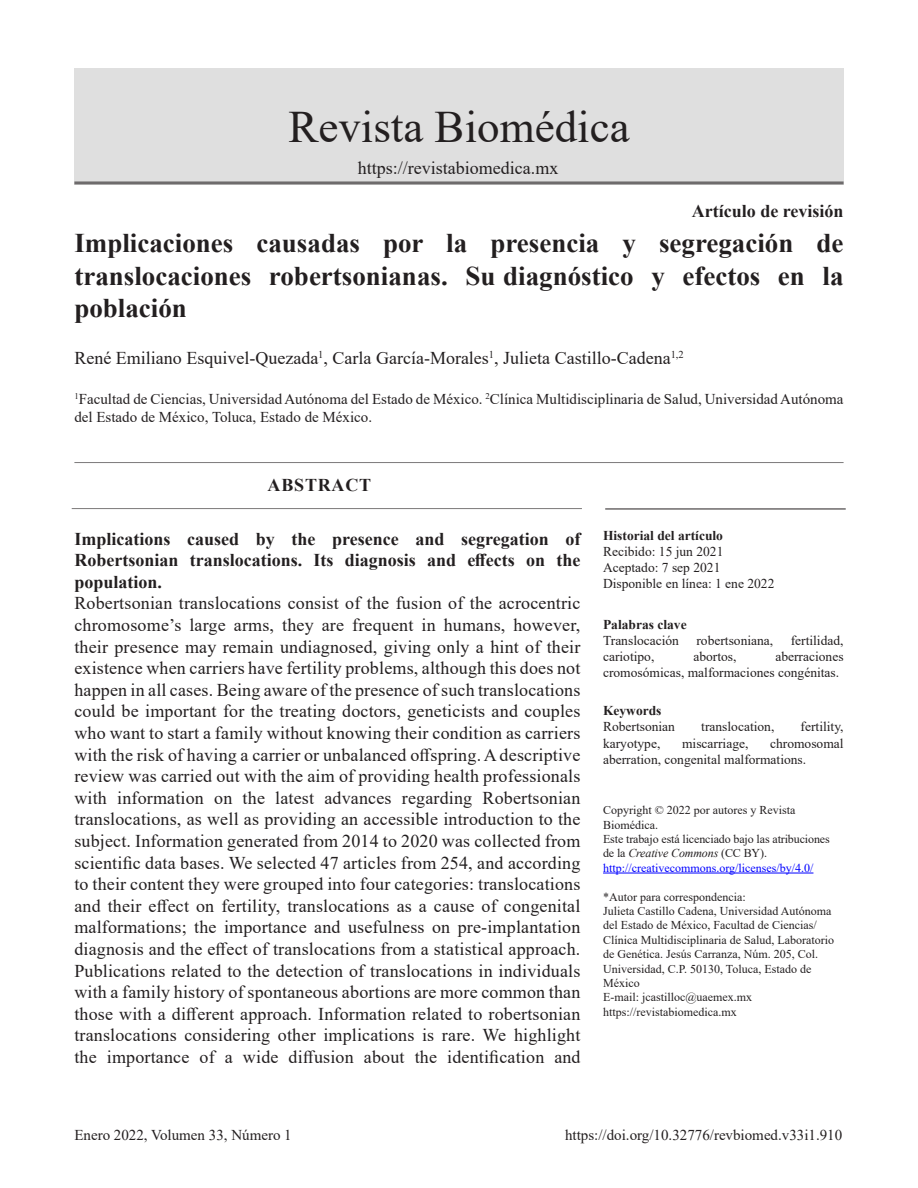
<style>
.page{position:relative;width:918px;height:1188px;background:#fff}
.page>*{position:absolute;margin:0;border:0;box-sizing:border-box;transform-origin:0 0}
.t1{font:45px "Times New Roman";color:#231f20}
.rb-pag1-Titulo1{font:700 27px/32.4px "Times New Roman";color:#231f20;text-align:justify}
.rb-pag1-autores{font:18px/21.6px "Times New Roman";color:#231f20;text-align:justify}
.rb-titulo3{font:700 18px/21.6px "Times New Roman";color:#231f20;text-align:justify}
.rb-pag1--titulo-abst{font:700 18px "Times New Roman";letter-spacing:.045em;color:#231f20}
.rb-pag1-institucione{font:15px/18px "Times New Roman";color:#231f20}
.rb-pie-primerapagina{font:15px "Times New Roman";color:#231f20}
.rb-pag1-palabrasclav{font:13.5px/16.2px "Times New Roman";color:#231f20}
.rb-pag1-palabrasclav-2{font:700 13.5px "Times New Roman";color:#231f20}
.rb-pag1-historial-ti{font:700 13.5px "Times New Roman";color:#231f20}
.rb-historial-cuerpo{font:13.5px "Times New Roman";color:#231f20}
.rb-pag1-autor-corres{font:12px/14.4px "Times New Roman";color:#231f20}
.rb-pag1-licencia{font:12px/14.4px "Times New Roman";letter-spacing:-.01em;color:#231f20}
.rb-pag1-licencia-2{font:12px "Times New Roman";color:#00f}
.s1{font-style:italic}
</style>
<div class="page">
<div style="left:74px;top:68px;width:770px;height:116px;background:#dfdfdf"></div>
<hr style="left:74px;top:181px;width:770px;height:3px;background:#231f20">
<hr style="left:74px;top:462px;width:770px;height:1px;background:#231f20">
<hr style="left:72px;top:508px;width:510px;height:1px;background:#231f20">
<hr style="left:605px;top:509px;width:241px;height:1px;background:#231f20">
<hr style="left:603px;top:873px;width:210px;height:1px;background:#00f">
<h1 class="t1" style="left:288px;top:95px;width:343px">Revista Biomédica</h1>
<p class="rb-pag1-autores" style="left:358px;top:157px;width:202px">https://revistabiomedica.mx</p>
<p class="rb-titulo3" style="left:692px;top:200px;width:153px">Artículo de revisión</p>
<p class="rb-pag1-Titulo1" style="left:74px;top:226px;width:771px">Implicaciones causadas por la presencia y segregación de translocaciones robertsonianas. Su diagnóstico y efectos en la población</p>
<p class="rb-pag1-autores" style="left:74px;top:347px;width:611px">René Emiliano Esquivel-Quezada<sup>1</sup>, Carla García-Morales<sup>1</sup>, Julieta Castillo-Cadena<sup>1,2</sup></p>
<p class="rb-pag1-institucione" style="left:74px;top:389px;width:771px"><sup>1</sup>Facultad de Ciencias, Universidad Autónoma del Estado de México. <sup>2</sup>Clínica Multidisciplinaria de Salud, Universidad Autónoma del Estado de México, Toluca, Estado de México.</p>
<p class="rb-pag1--titulo-abst" style="left:268px;top:472px;width:105px">ABSTRACT</p>
<p class="rb-titulo3" style="left:74px;top:527px;width:507px">Implications caused by the presence and segregation of Robertsonian translocations. Its diagnosis and effects on the population.</p>
<p class="rb-pag1-autores" style="left:74px;top:592px;width:508px">Robertsonian translocations consist of the fusion of the acrocentric chromosome’s large arms, they are frequent in humans, however, their presence may remain undiagnosed, giving only a hint of their existence when carriers have fertility problems, although this does not happen in all cases. Being aware of the presence of such translocations could be important for the treating doctors, geneticists and couples who want to start a family without knowing their condition as carriers with the risk of having a carrier or unbalanced offspring. A descriptive review was carried out with the aim of providing health professionals with information on the latest advances regarding Robertsonian translocations, as well as providing an accessible introduction to the subject. Information generated from 2014 to 2020 was collected from scientific data bases. We selected 47 articles from 254, and according to their content they were grouped into four categories: translocations and their effect on fertility, translocations as a cause of congenital malformations; the importance and usefulness on pre-implantation diagnosis and the effect of translocations from a statistical approach.<br>Publications related to the detection of translocations in individuals with a family history of spontaneous abortions are more common than those with a different approach. Information related to robertsonian translocations considering other implications is rare. We highlight the importance of a wide diffusion about the identification and</p>
<p class="rb-pag1-historial-ti" style="left:603px;top:525px;width:122px">Historial del artículo</p>
<p class="rb-historial-cuerpo" style="left:603px;top:542px;width:122px">Recibido: 15 jun 2021</p>
<p class="rb-pag1-palabrasclav" style="left:603px;top:559px;width:119px">Aceptado: 7 sep 2021</p>
<p class="rb-pag1-palabrasclav" style="left:603px;top:575px;width:173px">Disponible en línea: 1 ene 2022</p>
<p class="rb-pag1-palabrasclav-2" style="left:603px;top:614px;width:85px">Palabras clave</p>
<p class="rb-pag1-palabrasclav" style="left:603px;top:632px;width:78px">Translocación</p>
<p class="rb-pag1-palabrasclav" style="left:696px;top:632px;width:78px">robertsoniana,</p>
<p class="rb-pag1-palabrasclav" style="left:791px;top:632px;width:54px">fertilidad,</p>
<p class="rb-pag1-palabrasclav" style="left:603px;top:648px;width:53px">cariotipo,</p>
<p class="rb-pag1-palabrasclav" style="left:693px;top:648px;width:45px">abortos,</p>
<p class="rb-pag1-palabrasclav" style="left:603px;top:648px;width:242px;text-indent:172px">aberraciones cromosómicas, malformaciones congénitas.</p>
<p class="rb-pag1-palabrasclav-2" style="left:603px;top:701px;width:60px">Keywords</p>
<p class="rb-pag1-palabrasclav" style="left:603px;top:718px;width:73px">Robertsonian</p>
<p class="rb-pag1-palabrasclav" style="left:701px;top:718px;width:75px">translocation,</p>
<p class="rb-pag1-palabrasclav" style="left:801px;top:718px;width:44px">fertility,</p>
<p class="rb-pag1-palabrasclav" style="left:603px;top:734px;width:59px">karyotype,</p>
<p class="rb-pag1-palabrasclav" style="left:682px;top:734px;width:68px">miscarriage,</p>
<p class="rb-pag1-palabrasclav" style="left:603px;top:734px;width:242px;text-indent:167px">chromosomal aberration, congenital malformations.</p>
<p class="rb-pag1-licencia" style="left:603px;top:803px;width:194px">Copyright © 2022 por autores y Revista<br>Biomédica.</p>
<p class="rb-pag1-licencia" style="left:603px;top:831px;width:228px">Este trabajo está licenciado bajo las atribuciones de la <span class="s1">Creative Commons</span> (CC BY).</p>
<p class="rb-pag1-licencia-2" style="left:603px;top:859px;width:212px">http://creativecommons.org/licenses/by/4.0/</p>
<p class="rb-pag1-autor-corres" style="left:603px;top:889px;width:232px">*Autor para correspondencia:<br>Julieta Castillo Cadena, Universidad Autónoma del Estado de México, Facultad de Ciencias/ Clínica Multidisciplinaria de Salud, Laboratorio de Genética. Jesús Carranza, Núm. 205, Col.<br>Universidad, C.P. 50130, Toluca, Estado de México</p>
<p class="rb-pag1-autor-corres" style="left:603px;top:990px;width:151px">E-mail: jcastilloc@uaemex.mx</p>
<p class="rb-pag1-autor-corres" style="left:603px;top:1004px;width:135px">https://revistabiomedica.mx</p>
<p class="rb-pie-primerapagina" style="left:74px;top:1124px;width:219px">Enero 2022, Volumen 33, Número 1</p>
<p class="rb-pie-primerapagina" style="left:565px;top:1124px;width:279px">https://doi.org/10.32776/revbiomed.v33i1.910</p>
</div>
